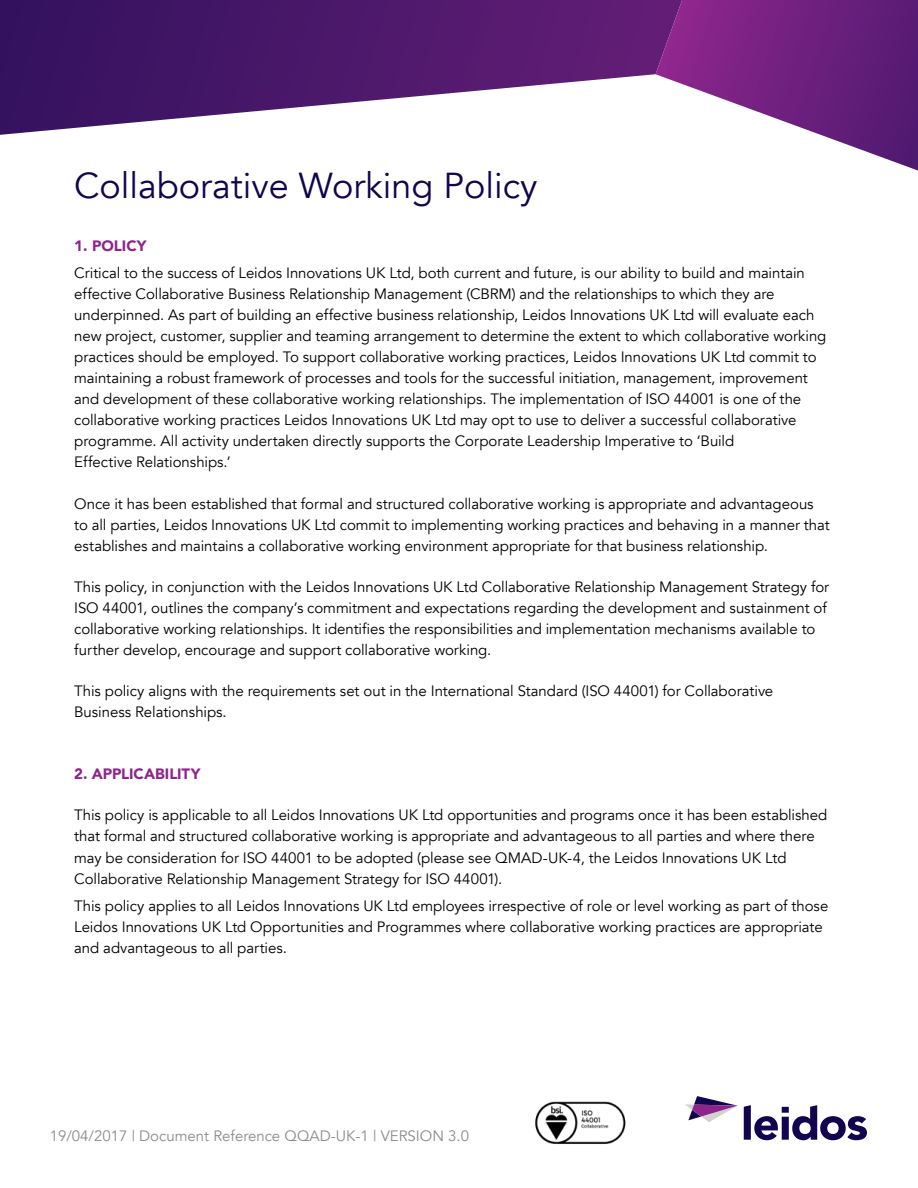
<style>
.page{position:relative;width:918px;height:1188px;background:#fff}
.page>*{position:absolute;margin:0;border:0;box-sizing:border-box;transform-origin:0 0}
.t1{font:36px "Avenir";color:#12044e}
.t2{font:15px/21px "Avenir";letter-spacing:-.005em;color:#000}
.t3{font:15px "Avenir";color:#8b8a8e}
.t4{font:900 15px "Avenir";color:#8d248a}
</style>
<div class="page">
<svg style="left:0;top:0;width:656px;height:135px"></svg>
<svg style="left:656px;top:0;width:262px;height:171px"></svg>
<svg style="left:744px;top:1105px;width:123px;height:35px"></svg>
<svg style="left:685px;top:1096px;width:53px;height:26px"></svg>
<img style="left:535px;top:1101px;width:91px;height:43px">
<h1 class="t1" style="left:74px;top:164px;width:465px">Collaborative Working Policy</h1>
<p class="t4" style="left:74px;top:232px;width:74px">1. POLICY</p>
<p class="t2" style="left:74px;top:263px;width:754px">Critical to the success of Leidos Innovations UK Ltd, both current and future, is our ability to build and maintain effective Collaborative Business Relationship Management (CBRM) and the relationships to which they are underpinned. As part of building an effective business relationship, Leidos Innovations UK Ltd will evaluate each new project, customer, supplier and teaming arrangement to determine the extent to which collaborative working practices should be employed. To support collaborative working practices, Leidos Innovations UK Ltd commit to maintaining a robust framework of processes and tools for the successful initiation, management, improvement and development of these collaborative working relationships. The implementation of ISO 44001 is one of the collaborative working practices Leidos Innovations UK Ltd may opt to use to deliver a successful collaborative programme. All activity undertaken directly supports the Corporate Leadership Imperative to ‘Build<br>Effective Relationships.’</p>
<p class="t2" style="left:74px;top:493px;width:757px">Once it has been established that formal and structured collaborative working is appropriate and advantageous to all parties, Leidos Innovations UK Ltd commit to implementing working practices and behaving in a manner that establishes and maintains a collaborative working environment appropriate for that business relationship.</p>
<p class="t2" style="left:74px;top:576px;width:756px">This policy, in conjunction with the Leidos Innovations UK Ltd Collaborative Relationship Management Strategy for ISO 44001, outlines the company’s commitment and expectations regarding the development and sustainment of collaborative working relationships. It identifies the responsibilities and implementation mechanisms available to further develop, encourage and support collaborative working.</p>
<p class="t2" style="left:74px;top:681px;width:701px">This policy aligns with the requirements set out in the International Standard (ISO 44001) for Collaborative<br>Business Relationships.</p>
<p class="t4" style="left:74px;top:761px;width:128px">2. APPLICABILITY</p>
<p class="t2" style="left:74px;top:805px;width:755px">This policy is applicable to all Leidos Innovations UK Ltd opportunities and programs once it has been established that formal and structured collaborative working is appropriate and advantageous to all parties and where there may be consideration for ISO 44001 to be adopted (please see QMAD-UK-4, the Leidos Innovations UK Ltd Collaborative Relationship Management Strategy for ISO 44001).</p>
<p class="t2" style="left:74px;top:896px;width:756px">This policy applies to all Leidos Innovations UK Ltd employees irrespective of role or level working as part of those<br>Leidos Innovations UK Ltd Opportunities and Programmes where collaborative working practices are appropriate and advantageous to all parties.</p>
<p class="t3" style="left:50px;top:1127px;width:421px">19/04/2017 | Document Reference QQAD-UK-1 | VERSION 3.0</p>
</div>
